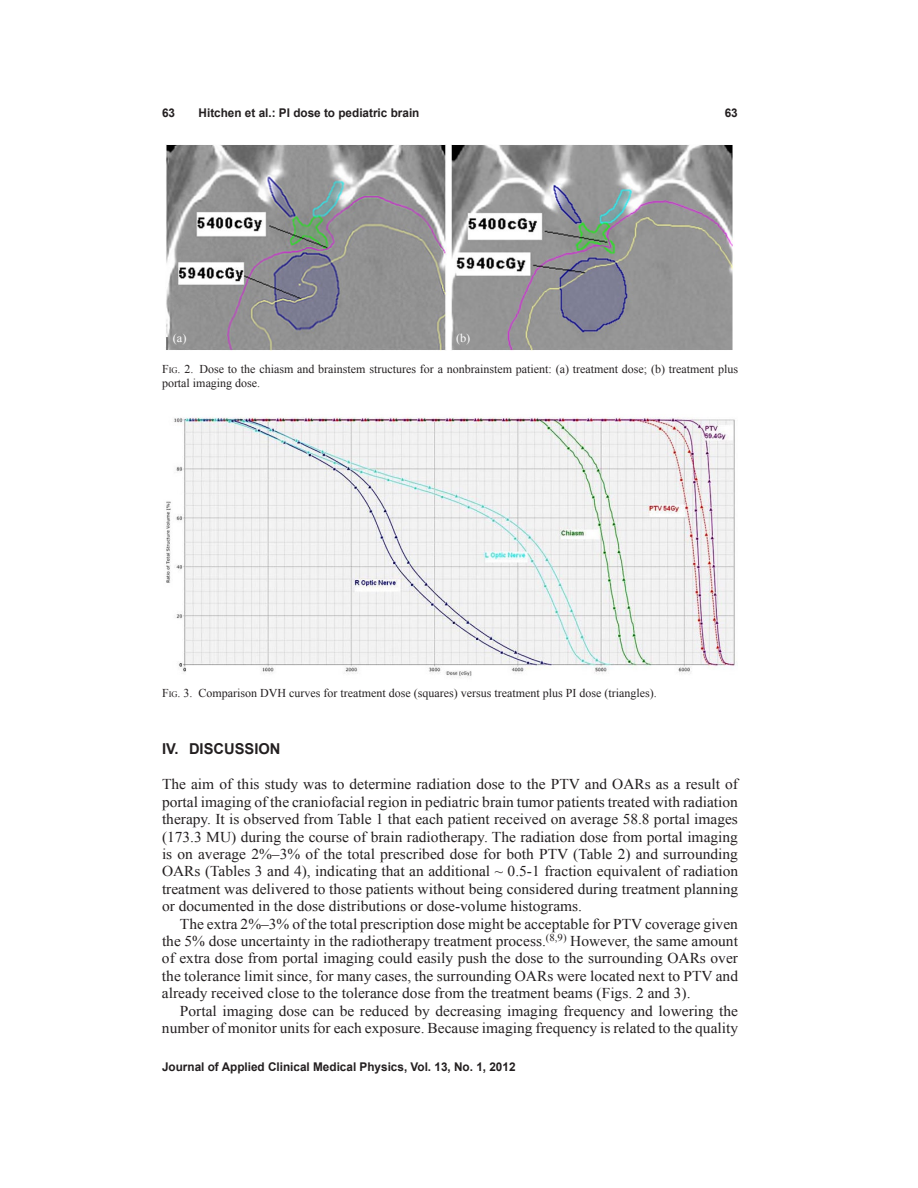
<style>
.page{position:relative;width:918px;height:1188px;background:#fff}
.page>*{position:absolute;margin:0;border:0;box-sizing:border-box;transform-origin:0 0}
.Body_text_first{font:15px/17.4px "Times New Roman";color:#231f20;text-align:justify}
.Body_text{font:15px/17.4px "Times New Roman";color:#231f20;text-align:justify}
.Subhead_1{font:700 15px "Arial";color:#231f20}
.t1{font:12px/13.5px "Times New Roman";color:#231f20}
.t2{font:700 12px "Arial";color:#231f20}
.Body_text_first-2{font:12px "Times New Roman";color:#fff}
.s1{font-style:inherit}
.s2{font-size:8.4px}
</style>
<div class="page">
<img style="left:166px;top:144px;width:567px;height:207px">
<img style="left:166px;top:417px;width:569px;height:261px">
<p class="t2" style="left:162px;top:106px;width:15px">63</p>
<p class="t2" style="left:199px;top:106px;width:222px">Hitchen et al.: PI dose to pediatric brain</p>
<p class="t2" style="left:725px;top:106px;width:15px">63</p>
<p class="Body_text_first-2" style="left:173px;top:331px;width:15px">(a)</p>
<p class="Body_text_first-2" style="left:456px;top:331px;width:16px">(b)</p>
<p class="t1" style="left:162px;top:362px;width:578px"><span class="s1">F</span><span class="s2">ig</span><span class="s1">.</span> 2. Dose to the chiasm and brainstem structures for a nonbrainstem patient: (a) treatment dose; (b) treatment plus portal imaging dose.</p>
<p class="t1" style="left:162px;top:686px;width:496px"><span class="s1">F</span><span class="s2">ig</span><span class="s1">.</span> 3. Comparison DVH curves for treatment dose (squares) versus treatment plus PI dose (triangles).</p>
<p class="Subhead_1" style="left:162px;top:740px;width:108px">IV. DISCUSSION</p>
<p class="Body_text_first" style="left:162px;top:775px;width:578px">The aim of this study was to determine radiation dose to the PTV and OARs as a result of portal imaging of the craniofacial region in pediatric brain tumor patients treated with radiation therapy. It is observed from Table 1 that each patient received on average 58.8 portal images (173.3 MU) during the course of brain radiotherapy. The radiation dose from portal imaging is on average 2%–3% of the total prescribed dose for both PTV (Table 2) and surrounding OARs (Tables 3 and 4), indicating that an additional ~ 0.5-1 fraction equivalent of radiation treatment was delivered to those patients without being considered during treatment planning or documented in the dose distributions or dose-volume histograms.</p>
<p class="Body_text" style="left:162px;top:915px;width:578px;text-indent:18px">The extra 2%–3% of the total prescription dose might be acceptable for PTV coverage given the 5% dose uncertainty in the radiotherapy treatment process.<sup>(8,9)</sup> However, the same amount of extra dose from portal imaging could easily push the dose to the surrounding OARs over the tolerance limit since, for many cases, the surrounding OARs were located next to PTV and already received close to the tolerance dose from the treatment beams (Figs. 2 and 3).</p>
<p class="Body_text" style="left:162px;top:1002px;width:578px;text-align:right">Portal imaging dose can be reduced by decreasing imaging frequency and lowering the number of monitor units for each exposure. Because imaging frequency is related to the quality</p>
<p class="t2" style="left:162px;top:1060px;width:355px">Journal of Applied Clinical Medical Physics, Vol. 13, No. 1, 2012</p>
</div>
